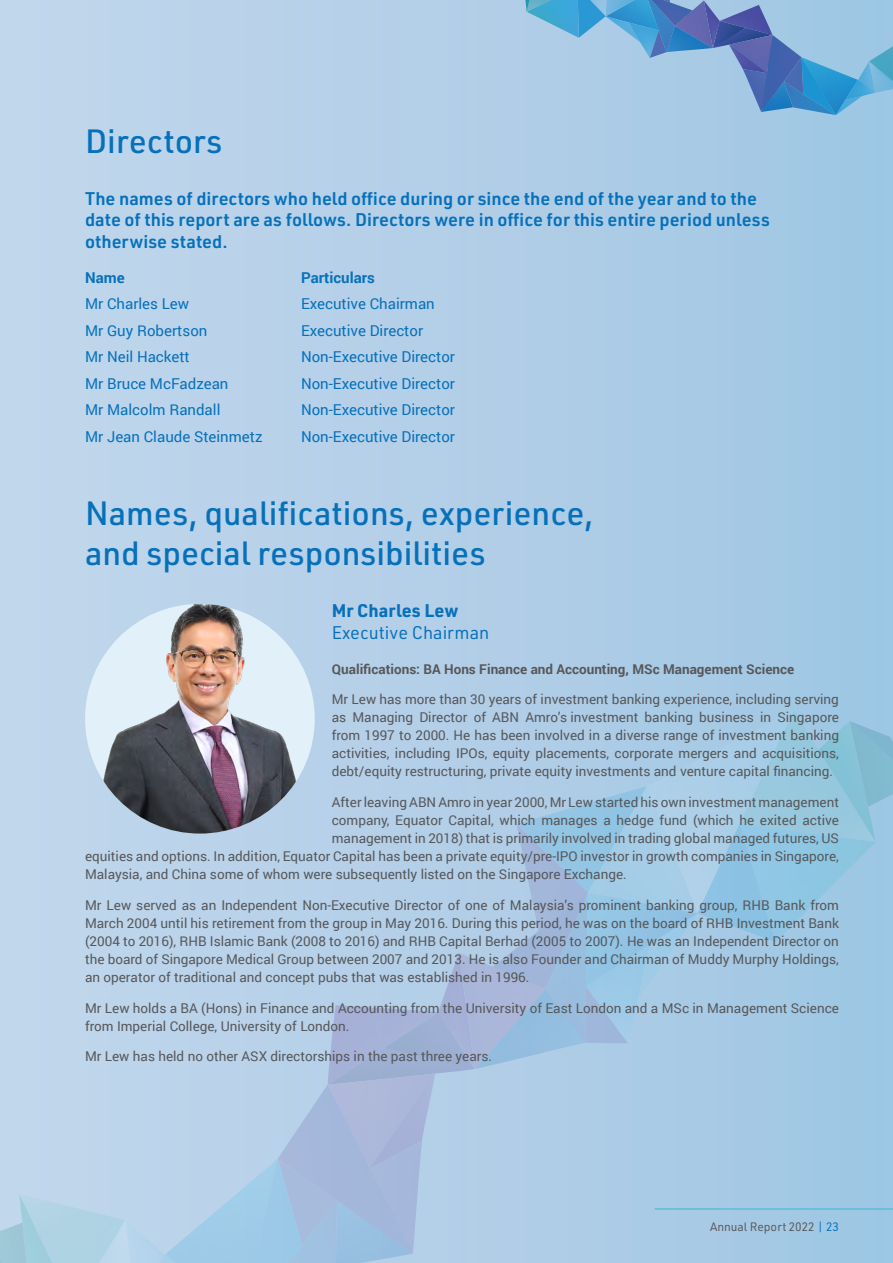
<style>
.page{position:relative;width:893px;height:1263px;background:#fff}
.page>*{position:absolute;margin:0;border:0;box-sizing:border-box;transform-origin:0 0}
.Subheading-2{font:500 33px/39.6px "URWDIN";color:#0671ba}
.Subheading{font:600 18px/21.6px "URWDIN";color:#0671ba}
.Subheading-3{font:18px/21.6px "URWDIN";color:#0671ba}
.Table_Heading{font:15px "Roboto";color:#0671ba}
.Subheading-4{font:700 15px "Roboto";color:#0671ba}
.Main_Paragraph{font:13.5px/18px "Roboto";color:#57585a;text-align:justify}
.Main_Paragraph-2{font:700 13.5px "Roboto";color:#57585a}
.t1{font:12px "URWDIN";color:#57585a}
.s1{font-weight:700}
.s2{color:#0671ba}
</style>
<div class="page">
<div style="left:0;top:0;width:893px;height:1263px;background:linear-gradient(to right,#c5d9ed,#98c1e1)"></div>
<svg style="left:1px;top:710px;width:892px;height:553px;background:#accbe5"></svg>
<img style="left:0;top:553px;width:1px;height:710px">
<img style="left:85px;top:604px;width:230px;height:230px;border-radius:115px">
<hr style="left:655px;top:1208px;width:238px;height:2px;background:#5dbcd8">
<p class="Subheading-2" style="left:85px;top:121px;width:139px">Directors</p>
<p class="Subheading" style="left:85px;top:187px;width:686px">The names of directors who held office during or since the end of the year and to the date of this report are as follows. Directors were in office for this entire period unless otherwise stated.</p>
<p class="Subheading-4" style="left:85px;top:267px;width:41px">Name</p>
<p class="Subheading-4" style="left:301px;top:267px;width:75px">Particulars</p>
<p class="Table_Heading" style="left:85px;top:293px;width:106px">Mr Charles Lew</p>
<p class="Table_Heading" style="left:301px;top:293px;width:135px">Executive Chairman</p>
<p class="Table_Heading" style="left:85px;top:320px;width:124px">Mr Guy Robertson</p>
<p class="Table_Heading" style="left:301px;top:320px;width:124px">Executive Director</p>
<p class="Table_Heading" style="left:85px;top:346px;width:106px">Mr Neil Hackett</p>
<p class="Table_Heading" style="left:301px;top:346px;width:155px">Non-Executive Director</p>
<p class="Table_Heading" style="left:85px;top:373px;width:145px">Mr Bruce McFadzean</p>
<p class="Table_Heading" style="left:301px;top:373px;width:155px">Non-Executive Director</p>
<p class="Table_Heading" style="left:85px;top:399px;width:137px">Mr Malcolm Randall</p>
<p class="Table_Heading" style="left:301px;top:399px;width:155px">Non-Executive Director</p>
<p class="Table_Heading" style="left:85px;top:426px;width:179px">Mr Jean Claude Steinmetz</p>
<p class="Table_Heading" style="left:301px;top:426px;width:155px">Non-Executive Director</p>
<p class="Subheading-2" style="left:85px;top:492px;width:510px">Names, qualifications, experience, and special responsibilities</p>
<p class="Subheading-3" style="left:332px;top:599px;width:159px"><span class="s1">Mr Charles Lew<br></span>Executive Chairman</p>
<p class="Main_Paragraph-2" style="left:332px;top:659px;width:464px">Qualifications: BA Hons Finance and Accounting, MSc Management Science</p>
<p class="Main_Paragraph" style="left:332px;top:690px;width:509px">Mr Lew has more than 30 years of investment banking experience, including serving as Managing Director of ABN Amro’s investment banking business in Singapore from 1997 to 2000. He has been involved in a diverse range of investment banking activities, including IPOs, equity placements, corporate mergers and acquisitions, debt/equity restructuring, private equity investments and venture capital financing.</p>
<p class="Main_Paragraph" style="left:332px;top:793px;width:509px">After leaving ABN Amro in year 2000, Mr Lew started his own investment management</p>
<p class="Main_Paragraph" style="left:332px;top:811px;width:509px">company, Equator Capital, which manages a hedge fund (which he exited active</p>
<p class="Main_Paragraph" style="left:332px;top:829px;width:509px">management in 2018) that is primarily involved in trading global managed futures, US</p>
<p class="Main_Paragraph" style="left:85px;top:847px;width:755px">equities and options. In addition, Equator Capital has been a private equity/pre-IPO investor in growth companies in Singapore,</p>
<p class="Main_Paragraph" style="left:85px;top:865px;width:543px">Malaysia, and China some of whom were subsequently listed on the Singapore Exchange.</p>
<p class="Main_Paragraph" style="left:85px;top:895px;width:755px">Mr Lew served as an Independent Non-Executive Director of one of Malaysia’s prominent banking group, RHB Bank from March 2004 until his retirement from the group in May 2016. During this period, he was on the board of RHB Investment Bank (2004 to 2016), RHB Islamic Bank (2008 to 2016) and RHB Capital Berhad (2005 to 2007). He was an Independent Director on the board of Singapore Medical Group between 2007 and 2013. He is also Founder and Chairman of Muddy Murphy Holdings, an operator of traditional and concept pubs that was established in 1996.</p>
<p class="Main_Paragraph" style="left:85px;top:998px;width:755px">Mr Lew holds a BA (Hons) in Finance and Accounting from the University of East London and a MSc in Management Science from Imperial College, University of London.</p>
<p class="Main_Paragraph" style="left:85px;top:1047px;width:409px">Mr Lew has held no other ASX directorships in the past three years.</p>
<p class="t1" style="left:710px;top:1219px;width:130px">Annual Report 2022 <span class="s2">| 23</span></p>
</div>
